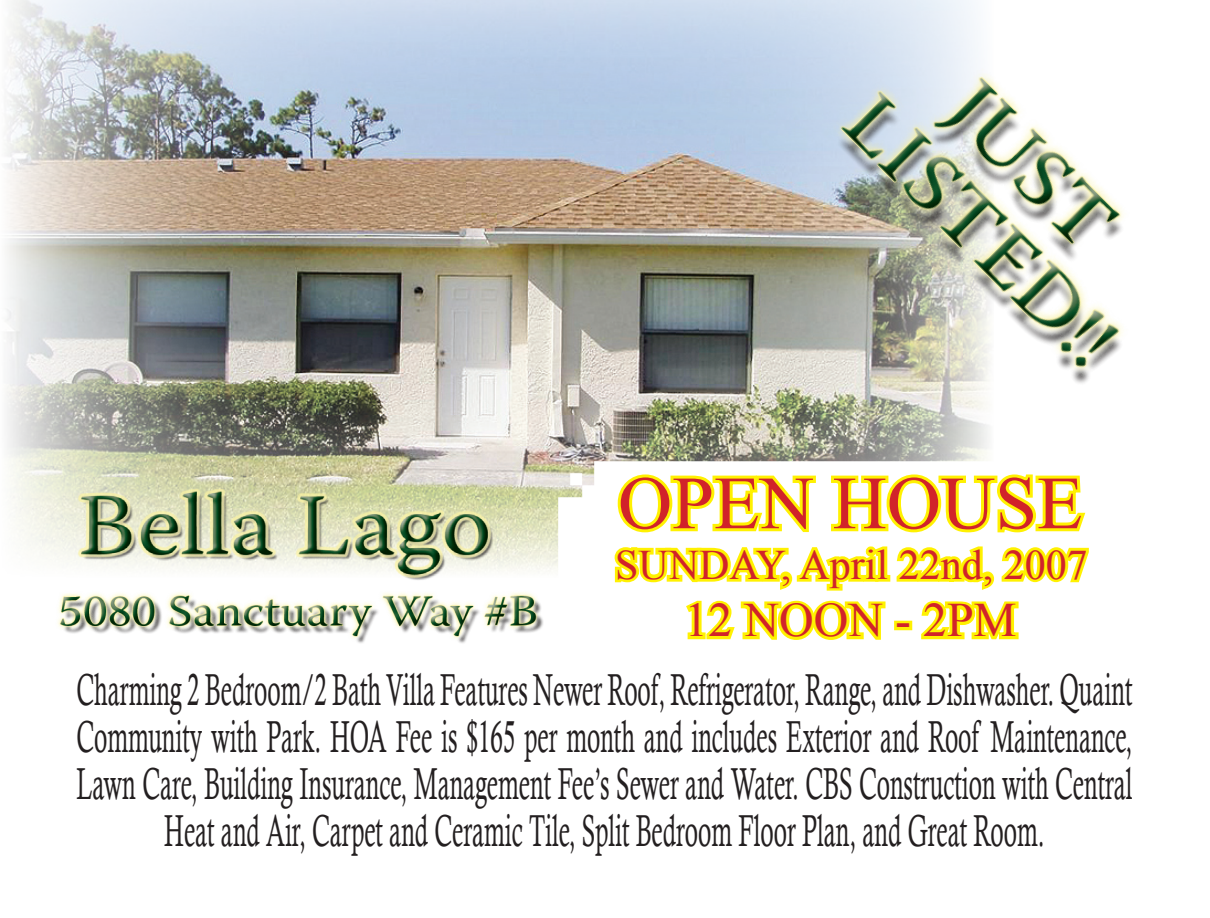
<style>
.page{position:relative;width:1210px;height:918px;background:#fff}
.page>*{position:absolute;margin:0;border:0;box-sizing:border-box;transform-origin:0 0}
.t1{font:75px "Times New Roman";color:#d1232a}
.t2{font:48px "Times New Roman";color:#d1232a}
.t3{font:44.7px/46.8px "Calisto";color:#231f20;text-align:center;scale:.55 1}
.t4{font:42px "Times New Roman";color:#d1232a}
</style>
<div class="page">
<img style="left:6px;top:0;width:980px;height:569px">
<img style="left:58px;top:616px;width:485px;height:27px">
<img style="left:760px;top:0;width:363px;height:455px">
<svg style="left:558px;top:461px;width:428px;height:108px"></svg>
<svg style="left:610px;top:470px;width:479px;height:170px"></svg>
<img style="left:45px;top:452px;width:509px;height:164px">
<p class="t1" style="left:618px;top:453px;width:466px">OPEN HOUSE</p>
<p class="t4" style="left:615px;top:536px;width:474px">SUNDAY, April 22nd, 2007</p>
<p class="t2" style="left:684px;top:588px;width:333px">12 NOON - 2PM</p>
<p class="t3" style="left:76px;top:666px;width:1921px">Charming 2 Bedroom/2 Bath Villa Features Newer Roof, Refrigerator, Range, and Dishwasher. Quaint Community with Park. HOA Fee is $165 per month and includes Exterior and Roof Maintenance, Lawn Care, Building Insurance, Management Fee’s Sewer and Water. CBS Construction with Central Heat and Air, Carpet and Ceramic Tile, Split Bedroom Floor Plan, and Great Room.</p>
</div>
